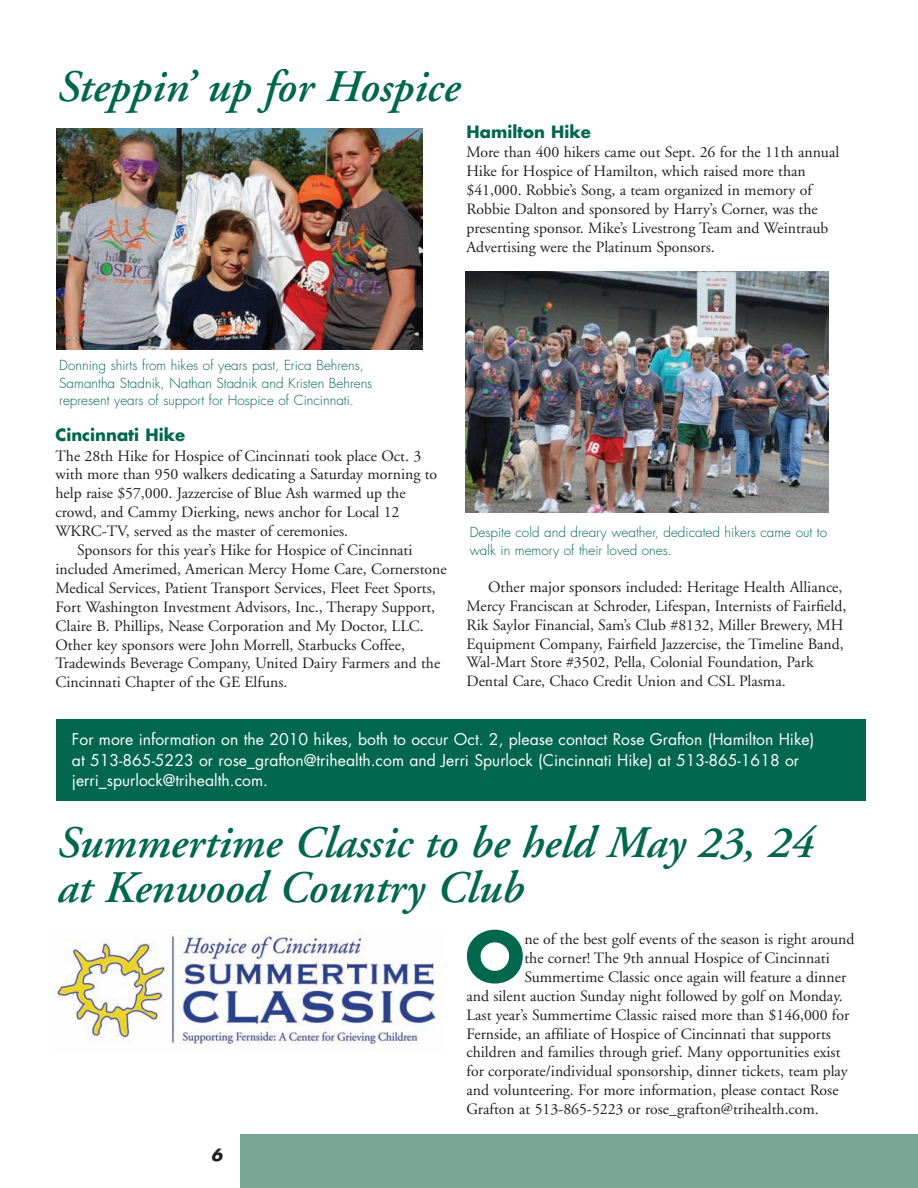
<style>
.page{position:relative;width:918px;height:1188px;background:#fff}
.page>*{position:absolute;margin:0;border:0;box-sizing:border-box;transform-origin:0 0}
.t1{font:700 67.05px "Futura";color:#01674d}
.t2{font:italic 600 45px/45px "Adobe Garamond";color:#01674d}
.t3{font:700 16.5px "Futura";color:#01674d}
.t4{font:italic 700 16.5px "Futura";color:#231f20}
.t5{font:15.75px/18.9px "Adobe Garamond";color:#231f20}
.t6{font:15.75px/20.7px "Futura";color:#fff}
.t7{font:300 13.5px/17.9px "Futura";color:#01674d}
</style>
<div class="page">
<div style="left:240px;top:1134px;width:678px;height:54px;background:#7aa695"></div>
<div style="left:56px;top:719px;width:810px;height:82px;background:#01674d"></div>
<img style="left:466px;top:272px;width:363px;height:241px">
<img style="left:56px;top:128px;width:366px;height:222px">
<img style="left:53px;top:930px;width:384px;height:114px">
<h2 class="t2" style="left:56px;top:69px;width:404px">Steppin’ up for Hospice</h2>
<p class="t3" style="left:467px;top:124px;width:126px">Hamilton Hike</p>
<p class="t5" style="left:467px;top:144px;width:374px">More than 400 hikers came out Sept. 26 for the 11th annual Hike for Hospice of Hamilton, which raised more than $41,000. Robbie’s Song, a team organized in memory of Robbie Dalton and sponsored by Harry’s Corner, was the presenting sponsor. Mike’s Livestrong Team and Weintraub Advertising were the Platinum Sponsors.</p>
<p class="t7" style="left:59px;top:357px;width:315px">Donning shirts from hikes of years past, Erica Behrens,<br>Samantha Stadnik, Nathan Stadnik and Kristen Behrens represent years of support for Hospice of Cincinnati.</p>
<p class="t3" style="left:56px;top:428px;width:131px">Cincinnati Hike</p>
<p class="t5" style="left:56px;top:447px;width:367px">The 28th Hike for Hospice of Cincinnati took place Oct. 3</p>
<p class="t5" style="left:56px;top:466px;width:383px">with more than 950 walkers dedicating a Saturday morning to</p>
<p class="t5" style="left:56px;top:485px;width:352px">help raise $57,000. Jazzercise of Blue Ash warmed up the</p>
<p class="t5" style="left:56px;top:504px;width:345px">crowd, and Cammy Dierking, news anchor for Local 12</p>
<p class="t5" style="left:56px;top:523px;width:294px">WKRC-TV, served as the master of ceremonies.</p>
<p class="t5" style="left:77px;top:542px;width:337px">Sponsors for this year’s Hike for Hospice of Cincinnati</p>
<p class="t5" style="left:56px;top:561px;width:393px">included Amerimed, American Mercy Home Care, Cornerstone</p>
<p class="t5" style="left:56px;top:580px;width:382px">Medical Services, Patient Transport Services, Fleet Feet Sports,</p>
<p class="t5" style="left:56px;top:599px;width:381px">Fort Washington Investment Advisors, Inc., Therapy Support,</p>
<p class="t5" style="left:56px;top:618px;width:370px">Claire B. Phillips, Nease Corporation and My Doctor, LLC.</p>
<p class="t5" style="left:56px;top:636px;width:351px">Other key sponsors were John Morrell, Starbucks Coffee,</p>
<p class="t5" style="left:56px;top:655px;width:386px">Tradewinds Beverage Company, United Dairy Farmers and the</p>
<p class="t5" style="left:56px;top:674px;width:233px">Cincinnati Chapter of the GE Elfuns.</p>
<p class="t7" style="left:470px;top:524px;width:359px">Despite cold and dreary weather, dedicated hikers came out to walk in memory of their loved ones.</p>
<p class="t5" style="left:467px;top:579px;width:381px;text-indent:22px">Other major sponsors included: Heritage Health Alliance, Mercy Franciscan at Schroder, Lifespan, Internists of Fairfield, Rik Saylor Financial, Sam’s Club #8132, Miller Brewery, MH Equipment Company, Fairfield Jazzercise, the Timeline Band, Wal-Mart Store #3502, Pella, Colonial Foundation, Park Dental Care, Chaco Credit Union and CSL Plasma.</p>
<p class="t6" style="left:72px;top:730px;width:744px">For more information on the 2010 hikes, both to occur Oct. 2, please contact Rose Grafton (Hamilton Hike) at 513-865-5223 or rose_grafton@trihealth.com and Jerri Spurlock (Cincinnati Hike) at 513-865-1618 or jerri_spurlock@trihealth.com.</p>
<h2 class="t2" style="left:56px;top:825px;width:758px">Summertime Classic to be held May 23, 24 at Kenwood Country Club</h2>
<p class="t4" style="left:211px;top:1148px;width:13px">6</p>
<h1 class="t1" style="left:465px;top:926px;width:61px">O</h1>
<p class="t5" style="left:524px;top:931px;width:332px">ne of the best golf events of the season is right around</p>
<p class="t5" style="left:524px;top:950px;width:307px">the corner! The 9th annual Hospice of Cincinnati</p>
<p class="t5" style="left:524px;top:969px;width:323px">Summertime Classic once again will feature a dinner</p>
<p class="t5" style="left:467px;top:988px;width:378px">and silent auction Sunday night followed by golf on Monday.</p>
<p class="t5" style="left:467px;top:1007px;width:384px">Last year’s Summertime Classic raised more than $146,000 for</p>
<p class="t5" style="left:467px;top:1026px;width:366px">Fernside, an affiliate of Hospice of Cincinnati that supports</p>
<p class="t5" style="left:467px;top:1044px;width:375px">children and families through grief. Many opportunities exist</p>
<p class="t5" style="left:467px;top:1063px;width:383px">for corporate/individual sponsorship, dinner tickets, team play</p>
<p class="t5" style="left:467px;top:1082px;width:374px">and volunteering. For more information, please contact Rose</p>
<p class="t5" style="left:467px;top:1101px;width:354px">Grafton at 513-865-5223 or rose_grafton@trihealth.com.</p>
</div>
